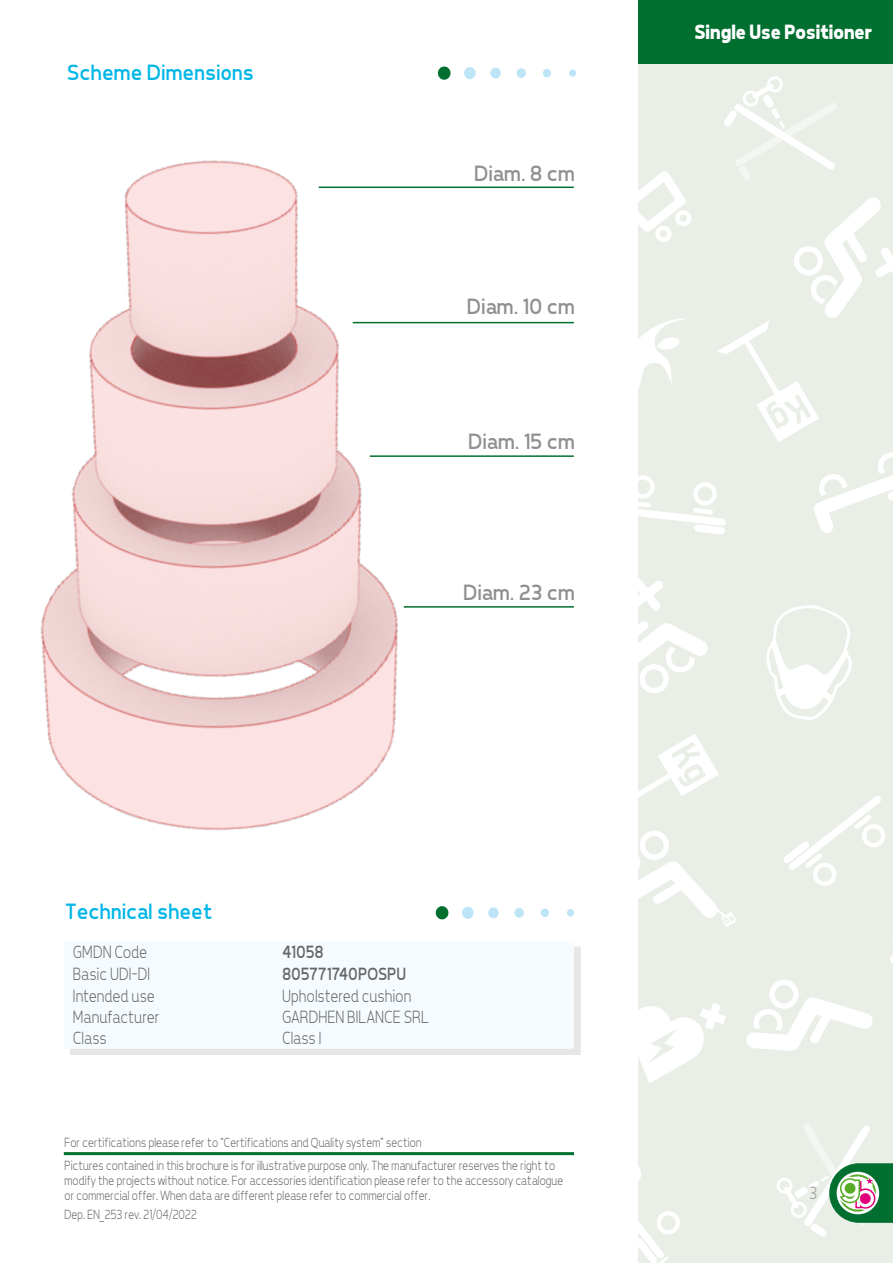
<style>
.page{position:relative;width:893px;height:1263px;background:#fff}
.page>*{position:absolute;margin:0;border:0;box-sizing:border-box;transform-origin:0 0}
.t1{font:22.5px "Tepeno Sans";color:#8f9092}
.t2{font:22.5px "Tepeno Sans";color:#00b6e8}
.t3{font:700 21px "Tepeno Sans";letter-spacing:-.03em;color:#fff}
.t4{font:300 18px "Tepeno Sans";letter-spacing:.005em;color:#646567;scale:.9 1}
.t5{font:18px "Tepeno Sans";color:#646567;scale:.9 1}
.t6{font:300 18px "Tepeno Sans";color:#989191;scale:.9 1}
.t7{font:300 13.5px/23.5px "Tepeno Sans";color:#646567;scale:.9 1}
</style>
<div class="page">
<div style="left:638px;top:0;width:255px;height:1263px;background:#e9eee7"></div>
<svg style="left:746px;top:979px;width:127px;height:72px"></svg>
<svg style="left:783px;top:796px;width:102px;height:90px"></svg>
<svg style="left:638px;top:578px;width:70px;height:115px"></svg>
<svg style="left:638px;top:171px;width:53px;height:71px"></svg>
<svg style="left:638px;top:318px;width:51px;height:71px"></svg>
<svg style="left:638px;top:475px;width:88px;height:59px"></svg>
<svg style="left:638px;top:734px;width:99px;height:193px"></svg>
<svg style="left:638px;top:1166px;width:42px;height:97px"></svg>
<svg style="left:814px;top:452px;width:79px;height:81px"></svg>
<svg style="left:890px;top:937px;width:3px;height:27px"></svg>
<svg style="left:717px;top:76px;width:176px;height:366px"></svg>
<svg style="left:638px;top:1003px;width:88px;height:80px"></svg>
<svg style="left:766px;top:605px;width:86px;height:115px"></svg>
<div style="left:638px;top:0;width:255px;height:64px;background:#006f30"></div>
<svg style="left:777px;top:1124px;width:116px;height:113px"></svg>
<div style="left:567px;top:909px;width:7px;height:7px;background:#bde4f7;border-radius:50%"></div>
<div style="left:541px;top:908px;width:8px;height:9px;background:#bde4f7;border-radius:50%"></div>
<div style="left:514px;top:908px;width:10px;height:10px;background:#bde4f7;border-radius:50%"></div>
<div style="left:488px;top:907px;width:11px;height:11px;background:#bde4f7;border-radius:50%"></div>
<div style="left:462px;top:907px;width:12px;height:12px;background:#bde4f7;border-radius:50%"></div>
<div style="left:436px;top:906px;width:13px;height:13px;background:#006f30;border-radius:50%"></div>
<div style="left:70px;top:947px;width:511px;height:108px;background:#e6e6e6"></div>
<div style="left:70px;top:947px;width:504px;height:102px;background:#f5fbfe"></div>
<div style="left:569px;top:69px;width:7px;height:8px;background:#bde4f7;border-radius:50%"></div>
<div style="left:543px;top:69px;width:8px;height:8px;background:#bde4f7;border-radius:50%"></div>
<div style="left:516px;top:68px;width:10px;height:10px;background:#bde4f7;border-radius:50%"></div>
<div style="left:490px;top:68px;width:11px;height:11px;background:#bde4f7;border-radius:50%"></div>
<div style="left:464px;top:67px;width:12px;height:12px;background:#bde4f7;border-radius:50%"></div>
<div style="left:438px;top:66px;width:13px;height:14px;background:#006f30;border-radius:50%"></div>
<hr style="left:64px;top:1152px;width:510px;height:3px;background:#006f30">
<img style="left:40px;top:160px;width:534px;height:748px">
<h1 class="t2" style="left:66px;top:59px;width:188px">Scheme Dimensions</h1>
<h1 class="t1" style="left:473px;top:160px;width:102px">Diam. 8 cm</h1>
<h1 class="t1" style="left:466px;top:293px;width:109px">Diam. 10 cm</h1>
<h1 class="t1" style="left:467px;top:428px;width:108px">Diam. 15 cm</h1>
<h1 class="t1" style="left:462px;top:579px;width:113px">Diam. 23 cm</h1>
<h2 class="t3" style="left:693px;top:20px;width:180px">Single Use Positioner</h2>
<h1 class="t2" style="left:64px;top:898px;width:149px">Technical sheet</h1>
<h3 class="t4" style="left:72px;top:941px;width:84px">GMDN Code</h3>
<h3 class="t5" style="left:281px;top:941px;width:47px">41058</h3>
<h3 class="t4" style="left:72px;top:963px;width:87px">Basic UDI-DI</h3>
<h3 class="t5" style="left:281px;top:963px;width:139px">805771740POSPU</h3>
<h3 class="t4" style="left:72px;top:985px;width:92px">Intended use</h3>
<h3 class="t4" style="left:281px;top:985px;width:145px">Upholstered cushion</h3>
<h3 class="t4" style="left:72px;top:1006px;width:98px">Manufacturer</h3>
<h3 class="t4" style="left:281px;top:1006px;width:165px">GARDHEN BILANCE SRL</h3>
<h3 class="t4" style="left:72px;top:1027px;width:39px">Class</h3>
<h3 class="t4" style="left:281px;top:1027px;width:45px">Class I</h3>
<p class="t7" style="left:64px;top:1130px;width:547px">For certifications please refer to “Certifications and Quality system” section<br>Pictures contained in this brochure is for illustrative purpose only. The manufacturer reserves the right to</p>
<p class="t7" style="left:64px;top:1173px;width:556px;line-height:15px">modify the projects without notice. For accessories identification please refer to the accessory catalogue or commercial offer. When data are different please refer to commercial offer.</p>
<p class="t7" style="left:64px;top:1203px;width:149px">Dep. EN_253 rev. 21/04/2022</p>
<h3 class="t6" style="left:808px;top:1182px;width:10px">3</h3>
</div>
